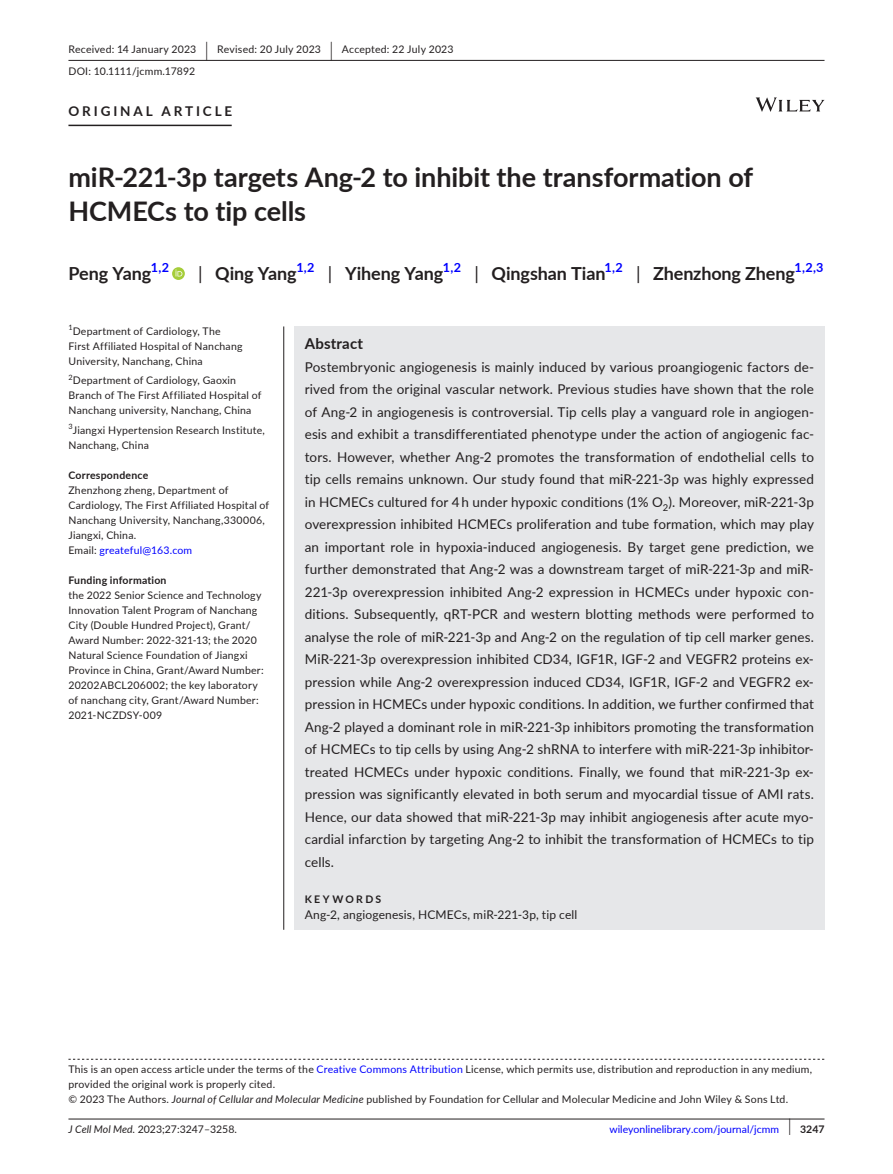
<style>
.page{position:relative;width:893px;height:1174px;background:#fff}
.page>*{position:absolute;margin:0;border:0;box-sizing:border-box;transform-origin:0 0}
.t1{font:700 27px/34.5px "Lato";letter-spacing:-.005em;color:#231f20}
.t2{font:700 18px "Lato";letter-spacing:-.01em;color:#231f20}
.t3{font:700 15px "Lato";letter-spacing:.015em;color:#231f20}
.t4{font:13.5px/22.5px "Lato";letter-spacing:.01em;color:#231f20;text-align:justify}
.t5{font:700 13.5px "Lato";letter-spacing:.215em;color:#231f20}
.t6{font:700 12.6px "Lato";color:#00f}
.t7{font:12px "Lato";letter-spacing:.015em;color:#231f20}
.t8{font:10.5px/15px "Lato";letter-spacing:.02em;color:#231f20}
.t9{font:10.5px "Lato";color:#00f}
.t10{font:700 10.5px "Lato";letter-spacing:.02em;color:#231f20}
.t11{font:10.5px "Lato";color:#231f20}
.t12{font:700 10.5px "Lato";letter-spacing:.22em;color:#231f20}
.t13{font:7.35px "Lato";color:#231f20}
.s1{font-size:19.65px}
.s2{font-weight:400}
.s3{color:#00f}
.s4{font-style:italic}
.s5{font-size:17.4px;color:#231f20}
.s6{font-weight:700;color:#231f20}
</style>
<div class="page">
<hr style="left:68px;top:1118px;width:756px;height:1px;background:#231f20">
<svg style="left:756px;top:97px;width:68px;height:15px"></svg>
<hr style="left:68px;top:60px;width:756px;height:1px;background:#231f20">
<hr style="left:68px;top:125px;width:164px;height:1px;background:#231f20">
<svg style="left:172px;top:267px;width:13px;height:13px"></svg>
<svg style="left:175px;top:269px;width:7px;height:7px"></svg>
<svg style="left:68px;top:1058px;width:756px;height:1px"></svg>
<div style="left:294px;top:326px;width:530px;height:603px;background:#e6e7e9"></div>
<hr style="left:283px;top:326px;width:1px;height:603px;background:#231f20">
<p class="t8" style="left:68px;top:38px;width:387px;line-height:21.8px">Received: 14 January 2023 <span class="s1">|</span> Revised: 20 July 2023 <span class="s1">|</span> Accepted: 22 July 2023<br>DOI: 10.1111/jcmm.17892</p>
<p class="t5" style="left:68px;top:101px;width:165px">ORIGINAL ARTICLE</p>
<h1 class="t1" style="left:68px;top:159px;width:686px">miR-221-3p targets Ang-2 to inhibit the transformation of<br>HCMECs to tip cells</h1>
<h2 class="t2" style="left:68px;top:260px;width:84px">Peng Yang</h2>
<p class="t6" style="left:151px;top:258px;width:20px">1,2</p>
<h2 class="t2" style="left:198px;top:260px;width:100px"><span class="s2">|</span> Qing Yang</h2>
<p class="t6" style="left:296px;top:258px;width:20px">1,2</p>
<h2 class="t2" style="left:328px;top:260px;width:117px"><span class="s2">|</span> Yiheng Yang</h2>
<p class="t6" style="left:443px;top:258px;width:20px">1,2</p>
<h2 class="t2" style="left:474px;top:260px;width:133px"><span class="s2">|</span> Qingshan Tian</h2>
<p class="t6" style="left:604px;top:258px;width:20px">1,2</p>
<h2 class="t2" style="left:636px;top:260px;width:160px"><span class="s2">|</span> Zhenzhong Zheng</h2>
<p class="t6" style="left:794px;top:258px;width:31px">1,2,3</p>
<p class="t13" style="left:68px;top:322px;width:6px">1</p>
<p class="t8" style="left:68px;top:323px;width:176px;text-indent:4px">Department of Cardiology, The<br>First Affiliated Hospital of Nanchang<br>University, Nanchang, China</p>
<p class="t13" style="left:68px;top:372px;width:6px">2</p>
<p class="t8" style="left:68px;top:373px;width:195px;text-indent:4px">Department of Cardiology, Gaoxin<br>Branch of The First Affiliated Hospital of<br>Nanchang university, Nanchang, China</p>
<p class="t8" style="left:68px;top:422px;width:198px"><sup>3</sup>Jiangxi Hypertension Research Institute,<br>Nanchang, China</p>
<p class="t10" style="left:68px;top:467px;width:81px">Correspondence</p>
<p class="t8" style="left:68px;top:482px;width:202px">Zhenzhong zheng, Department of<br>Cardiology, The First Affiliated Hospital of<br>Nanchang University, Nanchang,330006,<br>Jiangxi, China.<br>Email: <span class="s3">greateful@163.com</span></p>
<p class="t10" style="left:68px;top:572px;width:100px">Funding information</p>
<p class="t8" style="left:68px;top:587px;width:197px">the 2022 Senior Science and Technology Innovation Talent Program of Nanchang City (Double Hundred Project), Grant/ Award Number: 2022-321-13; the 2020<br>Natural Science Foundation of Jiangxi Province in China, Grant/Award Number:<br>20202ABCL206002; the key laboratory of nanchang city, Grant/Award Number:<br>2021-NCZDSY-009</p>
<p class="t3" style="left:305px;top:332px;width:60px">Abstract</p>
<p class="t4" style="left:305px;top:355px;width:511px">Postembryonic angiogenesis is mainly induced by various proangiogenic factors de&shy;rived from the original vascular network. Previous studies have shown that the role of Ang-2 in angiogenesis is controversial. Tip cells play a vanguard role in angiogen&shy;esis and exhibit a transdifferentiated phenotype under the action of angiogenic fac&shy;tors. However, whether Ang-2 promotes the transformation of endothelial cells to tip cells remains unknown. Our study found that miR-221-3p was highly expressed in HCMECs cultured for 4 h under hypoxic conditions (1% O<sub>2</sub>). Moreover, miR-221-3p overexpression inhibited HCMECs proliferation and tube formation, which may play an important role in hypoxia-induced angiogenesis. By target gene prediction, we further demonstrated that Ang-2 was a downstream target of miR-221-3p and miR-221-3p overexpression inhibited Ang-2 expression in HCMECs under hypoxic con&shy;ditions. Subsequently, qRT-PCR and western blotting methods were performed to analyse the role of miR-221-3p and Ang-2 on the regulation of tip cell marker genes.<br>MiR-221-3p overexpression inhibited CD34, IGF1R, IGF-2 and VEGFR2 proteins ex&shy;pression while Ang-2 overexpression induced CD34, IGF1R, IGF-2 and VEGFR2 ex&shy;pression in HCMECs under hypoxic conditions. In addition, we further confirmed that Ang-2 played a dominant role in miR-221-3p inhibitors promoting the transformation of HCMECs to tip cells by using Ang-2 shRNA to interfere with miR-221-3p inhibitor&shy;treated HCMECs under hypoxic conditions. Finally, we found that miR-221-3p ex&shy;pression was significantly elevated in both serum and myocardial tissue of AMI rats.<br>Hence, our data showed that miR-221-3p may inhibit angiogenesis after acute myo&shy;cardial infarction by targeting Ang-2 to inhibit the transformation of HCMECs to tip cells.</p>
<p class="t12" style="left:305px;top:891px;width:78px">KEYWORDS</p>
<p class="t7" style="left:305px;top:906px;width:274px">Ang-2, angiogenesis, HCMECs, miR-221-3p, tip cell</p>
<p class="t8" style="left:68px;top:1061px;width:745px">This is an open access article under the terms of the <span class="s3">Creative Commons Attribution</span> License, which permits use, distribution and reproduction in any medium, provided the original work is properly cited.<br>© 2023 The Authors. <span class="s4">Journal of Cellular and Molecular Medicine</span> published by Foundation for Cellular and Molecular Medicine and John Wiley &amp; Sons Ltd.</p>
<p class="t11" style="left:68px;top:1121px;width:170px"><span class="s4">J Cell Mol Med.</span> 2023;27:3247–3258.</p>
<p class="t9" style="left:609px;top:1121px;width:217px">wileyonlinelibrary.com/journal/jcmm <span class="s5">|</span> <span class="s6">3247</span></p>
</div>
